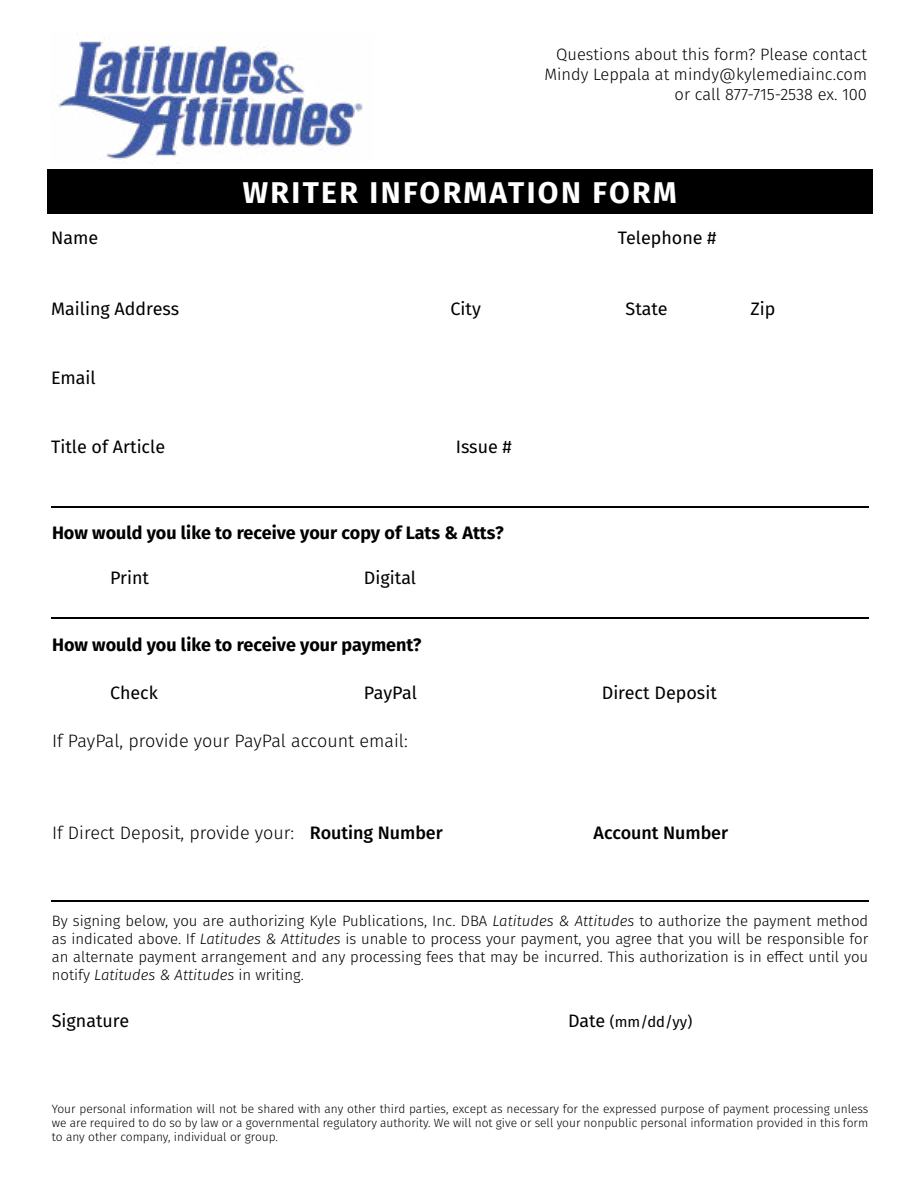
<style>
.page{position:relative;width:918px;height:1188px;background:#fff}
.page>*{position:absolute;margin:0;border:0;box-sizing:border-box;transform-origin:0 0}
.t1{font:700 30px "Fira Sans";letter-spacing:.08em;color:#fff}
.t2{font:18px "Fira Sans";color:#000}
.t3{font:700 18px "Fira Sans";color:#000}
.t4{font:300 18px "Fira Sans";color:#000}
.t5{font:500 18px "Fira Sans";color:#000}
.t6{font:300 16.5px/19.8px "Fira Sans";color:#000;text-align:right}
.t7{font:300 15px/18px "Fira Sans";color:#000;text-align:justify}
.t8{font:15px "Fira Sans";color:#000}
.t9{font:300 12px/14.4px "Fira Sans";color:#000;text-align:justify}
.s1{font-weight:500}
.s2{font-style:italic}
.s3{font-size:18px}
</style>
<div class="page">
<div style="left:48px;top:170px;width:825px;height:44px;background:#000"></div>
<img style="left:58px;top:41px;width:305px;height:123px">
<hr style="left:51px;top:507px;width:817px;height:1px;background:#000">
<hr style="left:51px;top:617px;width:817px;height:1px;background:#000">
<hr style="left:51px;top:900px;width:817px;height:2px;background:#000">
<p class="t6" style="left:544px;top:45px;width:324px">Questions about this form? Please contact<br>Mindy Leppala at mindy@kylemediainc.com or call 877-715-2538 ex. 100</p>
<p class="t2" style="left:51px;top:224px;width:49px">Name</p>
<h1 class="t1" style="left:243px;top:167px;width:435px">WRITER INFORMATION FORM</h1>
<p class="t2" style="left:618px;top:224px;width:100px">Telephone #</p>
<p class="t2" style="left:51px;top:295px;width:129px">Mailing Address</p>
<p class="t2" style="left:451px;top:295px;width:32px">City</p>
<p class="t2" style="left:626px;top:295px;width:44px">State</p>
<p class="t2" style="left:751px;top:295px;width:26px">Zip</p>
<p class="t2" style="left:51px;top:364px;width:46px">Email</p>
<p class="t2" style="left:51px;top:433px;width:116px">Title of Article</p>
<p class="t2" style="left:456px;top:433px;width:58px">Issue #</p>
<p class="t3" style="left:52px;top:517px;width:453px">How would you like to receive your copy of Lats &amp; Atts?</p>
<p class="t2" style="left:110px;top:564px;width:40px">Print</p>
<p class="t2" style="left:364px;top:564px;width:54px">Digital</p>
<p class="t3" style="left:52px;top:630px;width:371px">How would you like to receive your payment?</p>
<p class="t2" style="left:110px;top:679px;width:49px">Check</p>
<p class="t2" style="left:364px;top:679px;width:55px">PayPal</p>
<p class="t2" style="left:602px;top:679px;width:117px">Direct Deposit</p>
<p class="t4" style="left:52px;top:728px;width:357px">If PayPal, provide your PayPal account email:</p>
<p class="t4" style="left:52px;top:820px;width:392px">If Direct Deposit, provide your: <span class="s1">Routing Number</span></p>
<p class="t5" style="left:594px;top:818px;width:136px">Account Number</p>
<p class="t7" style="left:52px;top:911px;width:818px">By signing below, you are authorizing Kyle Publications, Inc. DBA <span class="s2">Latitudes &amp; Attitudes</span> to authorize the payment method as indicated above. If <span class="s2">Latitudes &amp; Attitudes</span> is unable to process your payment, you agree that you will be responsible for an alternate payment arrangement and any processing fees that may be incurred. This authorization is in effect until you notify <span class="s2">Latitudes &amp; Attitudes</span> in writing.</p>
<p class="t2" style="left:52px;top:1008px;width:79px">Signature</p>
<p class="t8" style="left:568px;top:1011px;width:126px"><span class="s3">Date</span> (mm/dd/yy)</p>
<p class="t9" style="left:52px;top:1101px;width:818px">Your personal information will not be shared with any other third parties, except as necessary for the expressed purpose of payment processing unless we are required to do so by law or a governmental regulatory authority. We will not give or sell your nonpublic personal information provided in this form to any other company, individual or group.</p>
</div>
